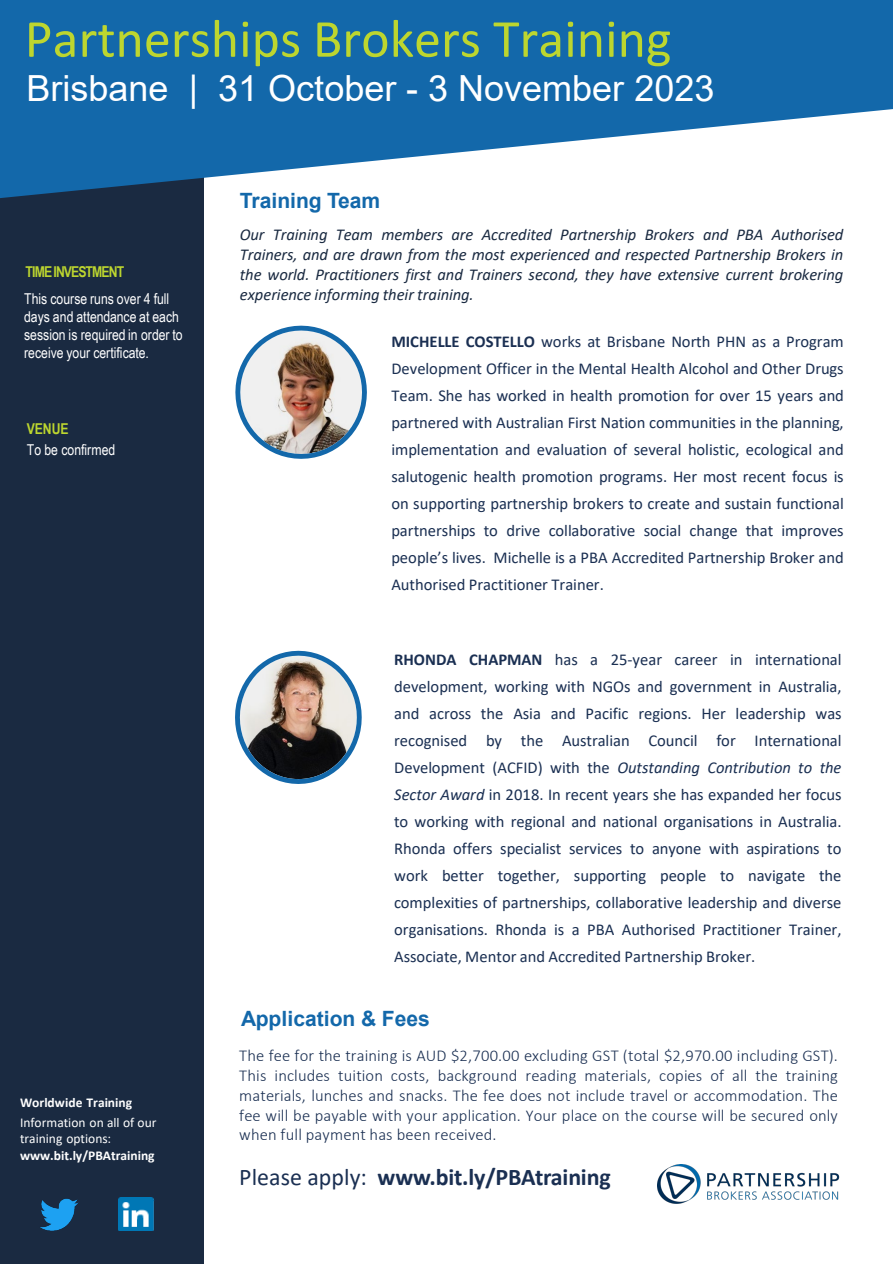
<style>
.page{position:relative;width:893px;height:1264px;background:#fff}
.page>*{position:absolute;margin:0;border:0;box-sizing:border-box;transform-origin:0 0}
.t1{font:54px "Calibri";color:#bdd62f}
.t2{font:36px "Arial";color:#fff}
.t3{font:700 24px "Calibri";letter-spacing:-.005em;color:#1a2f52}
.t4{font:700 21px "Arial";color:#1368aa}
.t5{font:16.5px/27px "Calibri";color:#1a2f52;text-align:justify}
.t6{font:300 16.5px/19.8px "Calibri";letter-spacing:.005em;color:#1a2f52;text-align:justify}
.t7{font:italic 16.5px/19.8px "Calibri";letter-spacing:-.005em;color:#1a2a41;text-align:justify}
.t8{font:15px/18px "Arial Narrow";color:#fff}
.t9{font:700 15px "Arial Narrow";letter-spacing:-.06em;color:#bdd62f}
.t10{font:700 13.5px "Calibri";color:#fff}
.t11{font:13.5px/16.2px "Calibri";color:#fff}
.s1{font-weight:700}
.s2{font-style:italic}
.s3{font-weight:400}
</style>
<div class="page">
<div style="left:0;top:0;width:203px;height:1263px;background:#1a2a41"></div>
<svg style="left:0;top:0;width:892px;height:198px;fill:#1368aa"></svg>
<img style="left:119px;top:1197px;width:36px;height:33px">
<img style="left:40px;top:1198px;width:39px;height:33px">
<img style="left:657px;top:1164px;width:183px;height:40px">
<img style="left:235px;top:325px;width:132px;height:134px">
<svg style="left:235px;top:650px;width:127px;height:134px"></svg>
<h1 class="t1" style="left:25px;top:1px;width:648px">Partnerships Brokers Training</h1>
<h2 class="t2" style="left:26px;top:64px;width:689px">Brisbane | 31 October - 3 November 2023</h2>
<p class="t9" style="left:26px;top:261px;width:100px">TIME INVESTMENT</p>
<p class="t8" style="left:24px;top:289px;width:160px">This course runs over 4 full days and attendance at each session is required in order to receive your certificate.</p>
<p class="t9" style="left:27px;top:417px;width:44px">VENUE</p>
<p class="t8" style="left:27px;top:440px;width:90px">To be confirmed</p>
<p class="t10" style="left:20px;top:1092px;width:114px">Worldwide Training</p>
<p class="t11" style="left:20px;top:1113px;width:138px">Information on all of our training options:</p>
<p class="t10" style="left:20px;top:1145px;width:136px">www.bit.ly/PBAtraining</p>
<p class="t4" style="left:240px;top:186px;width:142px">Training Team</p>
<p class="t7" style="left:240px;top:224px;width:605px">Our Training Team members are Accredited Partnership Brokers and PBA Authorised Trainers, and are drawn from the most experienced and respected Partnership Brokers in the world. Practitioners first and Trainers second, they have extensive current brokering experience informing their training.</p>
<p class="t5" style="left:391px;top:328px;width:454px"><span class="s1">MICHELLE COSTELLO</span> works at Brisbane North PHN as a Program Development Officer in the Mental Health Alcohol and Other Drugs Team. She has worked in health promotion for over 15 years and partnered with Australian First Nation communities in the planning, implementation and evaluation of several holistic, ecological and salutogenic health promotion programs. Her most recent focus is on supporting partnership brokers to create and sustain functional partnerships to drive collaborative social change that improves people’s lives. Michelle is a PBA Accredited Partnership Broker and Authorised Practitioner Trainer.</p>
<p class="t5" style="left:394px;top:645px;width:449px"><span class="s1">RHONDA CHAPMAN</span> has a 25-year career in international development, working with NGOs and government in Australia, and across the Asia and Pacific regions. Her leadership was recognised by the Australian Council for International Development (ACFID) with the <span class="s2">Outstanding Contribution to the Sector Award</span> in 2018. In recent years she has expanded her focus to working with regional and national organisations in Australia.<br>Rhonda offers specialist services to anyone with aspirations to work better together, supporting people to navigate the complexities of partnerships, collaborative leadership and diverse organisations. Rhonda is a PBA Authorised Practitioner Trainer, Associate, Mentor and Accredited Partnership Broker.</p>
<p class="t4" style="left:241px;top:1003px;width:190px">Application &amp; Fees</p>
<p class="t6" style="left:239px;top:1045px;width:600px">The fee for the training is AUD $2,700.00 excluding GST (total $2,970.00 including GST).<br>This includes tuition costs, background reading materials, copies of all the training materials, lunches and snacks. The fee does not include travel or accommodation. The fee will be payable with your application. Your place on the course will be secured only when full payment has been received.</p>
<h3 class="t3" style="left:239px;top:1159px;width:373px"><span class="s3">Please apply:</span> www.bit.ly/PBAtraining</h3>
</div>
